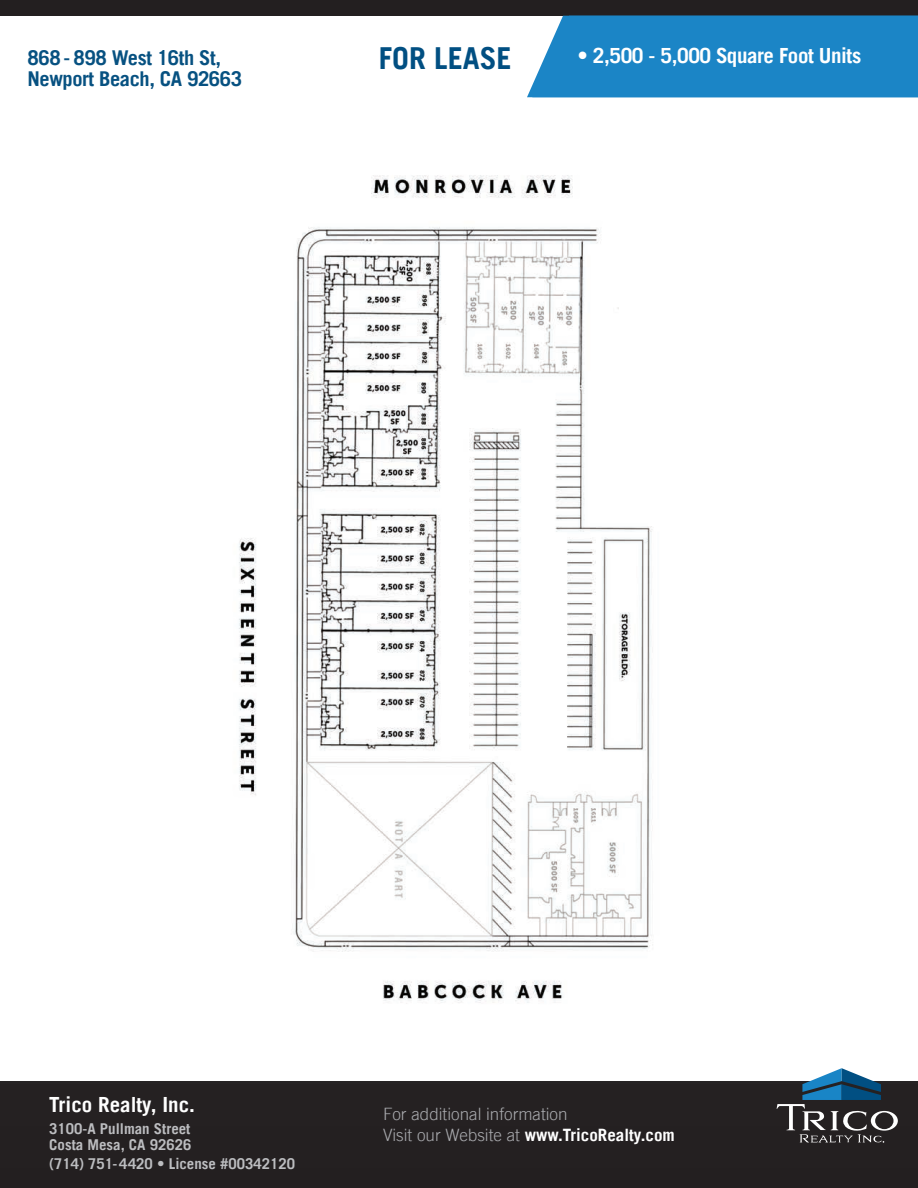
<style>
.page{position:relative;width:918px;height:1188px;background:#fff}
.page>*{position:absolute;margin:0;border:0;box-sizing:border-box;transform-origin:0 0}
.t1{font:700 30.3px "Trade Gothic LT";color:#014f82}
.t2{font:700 20.85px "Trade Gothic LT";letter-spacing:-.02em;color:#fff}
.t3{font:700 20.85px "Trade Gothic LT";color:#fff}
.t4{font:700 20.4px/21px "Trade Gothic LT";letter-spacing:-.02em;color:#075181}
.t5{font:300 17.1px/20.9px "Trade Gothic LT";color:#a8a9ad}
.t6{font:700 15px/15.9px "Trade Gothic LT";color:#bcbdc0}
.s1{font-weight:700;color:#fff}
</style>
<div class="page">
<div style="left:0;top:1081px;width:918px;height:107px;background:#242021"></div>
<div style="left:0;top:0;width:918px;height:16px;background:#231f20"></div>
<div style="left:527px;top:16px;width:391px;height:81px;background:#1b85c6"></div>
<svg style="left:777px;top:1068px;width:121px;height:75px"></svg>
<img style="left:239px;top:175px;width:414px;height:829px">
<h3 class="t4" style="left:27px;top:47px;width:216px">868 - 898 West 16th St,<br>Newport Beach, CA 92663</h3>
<h1 class="t1" style="left:379px;top:39px;width:135px">FOR LEASE</h1>
<h2 class="t2" style="left:578px;top:43px;width:285px">• 2,500 - 5,000 Square Foot Units</h2>
<h2 class="t3" style="left:49px;top:1092px;width:147px">Trico Realty, Inc.</h2>
<p class="t6" style="left:49px;top:1120px;width:144px">3100-A Pullman Street<br>Costa Mesa, CA 92626</p>
<p class="t6" style="left:49px;top:1155px;width:247px">(714) 751-4420 • License #00342120</p>
<p class="t5" style="left:383px;top:1103px;width:293px">For additional information<br>Visit our Website at <span class="s1">www.TricoRealty.com</span></p>
</div>
